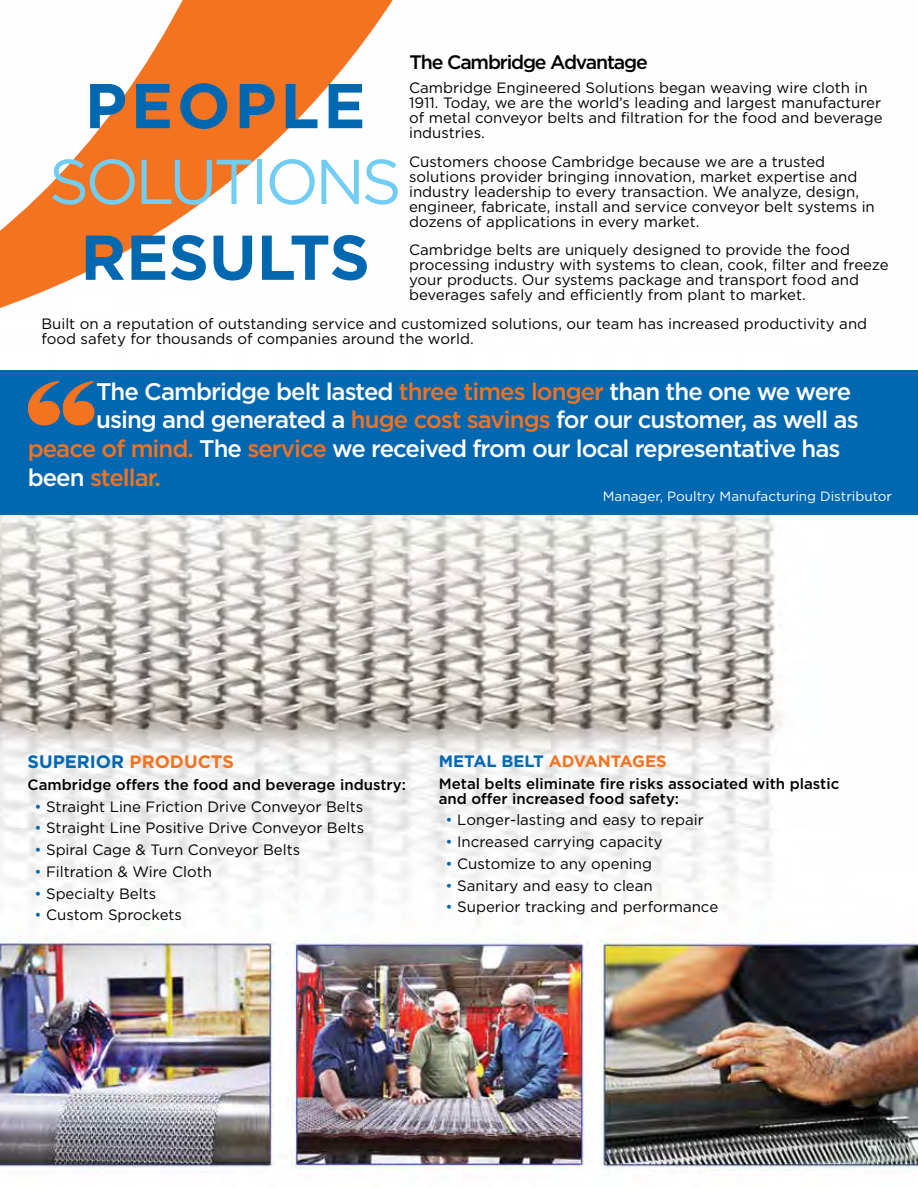
<style>
.page{position:relative;width:918px;height:1188px;background:#fff}
.page>*{position:absolute;margin:0;border:0;box-sizing:border-box;transform-origin:0 0}
.t1{font:700 63.15px "Gotham";color:#0067b1}
.t2{font:63.15px "Gotham";letter-spacing:-.06em;color:#72cdf4}
.t3{font:500 24px "Gotham";letter-spacing:-.04em;color:#fff}
.t4{font:500 24px "Gotham";letter-spacing:-.04em;color:#f37321}
.t5{font:500 19.5px "Gotham";letter-spacing:-.06em;color:#000}
.t6{font:700 18px "Gotham";color:#0067b1}
.t7{font:700 16.5px "Gotham";color:#f37321}
.t8{font:15px/15px "Gotham";color:#000}
.t9{font:500 15px/15px "Gotham";color:#000}
.t10{font:13.5px "Gotham";color:#fff}
.s1{color:#f37321}
.s2{color:#fff}
.s3{color:#0067b1}
</style>
<div class="page">
<img style="left:0;top:514px;width:918px;height:658px">
<div style="left:0;top:370px;width:918px;height:144px;background:#0067b1"></div>
<svg style="left:0;top:0;width:393px;height:308px"></svg>
<svg style="left:27px;top:381px;width:68px;height:45px"></svg>
<h3 class="t5" style="left:410px;top:51px;width:240px">The Cambridge Advantage</h3>
<p class="t8" style="left:409px;top:80px;width:475px">Cambridge Engineered Solutions began weaving wire cloth in 1911. Today, we are the world’s leading and largest manufacturer of metal conveyor belts and filtration for the food and beverage industries.</p>
<p class="t8" style="left:409px;top:153px;width:467px">Customers choose Cambridge because we are a trusted solutions provider bringing innovation, market expertise and industry leadership to every transaction. We analyze, design, engineer, fabricate, install and service conveyor belt systems in dozens of applications in every market.</p>
<p class="t8" style="left:409px;top:242px;width:481px">Cambridge belts are uniquely designed to provide the food processing industry with systems to clean, cook, filter and freeze your products. Our systems package and transport food and beverages safely and efficiently from plant to market.</p>
<p class="t8" style="left:41px;top:315px;width:827px">Built on a reputation of outstanding service and customized solutions, our team has increased productivity and food safety for thousands of companies around the world.</p>
<h1 class="t1" style="left:85px;top:69px;width:282px">PEOPLE</h1>
<h1 class="t2" style="left:49px;top:147px;width:354px">SOLUTIONS</h1>
<h1 class="t1" style="left:81px;top:221px;width:291px">RESULTS</h1>
<h2 class="t3" style="left:96px;top:377px;width:757px">The Cambridge belt lasted <span class="s1">three times longer</span> than the one we were</h2>
<h2 class="t3" style="left:96px;top:406px;width:764px">using and generated a <span class="s1">huge cost savings</span> for our customer, as well as</h2>
<h2 class="t3" style="left:28px;top:435px;width:814px"><span class="s1">peace of mind.</span> The <span class="s1">service</span> we received from our local representative has</h2>
<h2 class="t4" style="left:28px;top:464px;width:135px"><span class="s2">been</span> stellar.</h2>
<p class="t10" style="left:603px;top:489px;width:291px">Manager, Poultry Manufacturing Distributor</p>
<p class="t6" style="left:28px;top:751px;width:208px">SUPERIOR <span class="s1">PRODUCTS</span></p>
<p class="t9" style="left:28px;top:777px;width:380px">Cambridge offers the food and beverage industry:</p>
<p class="t8" style="left:34px;top:798px;width:330px"><span class="s3">•</span> Straight Line Friction Drive Conveyor Belts</p>
<p class="t8" style="left:34px;top:820px;width:331px"><span class="s3">•</span> Straight Line Positive Drive Conveyor Belts</p>
<p class="t8" style="left:34px;top:842px;width:267px"><span class="s3">•</span> Spiral Cage &amp; Turn Conveyor Belts</p>
<p class="t8" style="left:34px;top:864px;width:179px"><span class="s3">•</span> Filtration &amp; Wire Cloth</p>
<p class="t8" style="left:34px;top:885px;width:123px"><span class="s3">•</span> Specialty Belts</p>
<p class="t8" style="left:34px;top:907px;width:149px"><span class="s3">•</span> Custom Sprockets</p>
<p class="t7" style="left:439px;top:752px;width:229px"><span class="s3">METAL BELT</span> ADVANTAGES</p>
<p class="t9" style="left:439px;top:776px;width:402px">Metal belts eliminate fire risks associated with plastic and offer increased food safety:</p>
<p class="t8" style="left:446px;top:812px;width:260px"><span class="s3">•</span> Longer-lasting and easy to repair</p>
<p class="t8" style="left:446px;top:834px;width:219px"><span class="s3">•</span> Increased carrying capacity</p>
<p class="t8" style="left:446px;top:856px;width:208px"><span class="s3">•</span> Customize to any opening</p>
<p class="t8" style="left:446px;top:878px;width:209px"><span class="s3">•</span> Sanitary and easy to clean</p>
<p class="t8" style="left:446px;top:899px;width:274px"><span class="s3">•</span> Superior tracking and performance</p>
</div>
